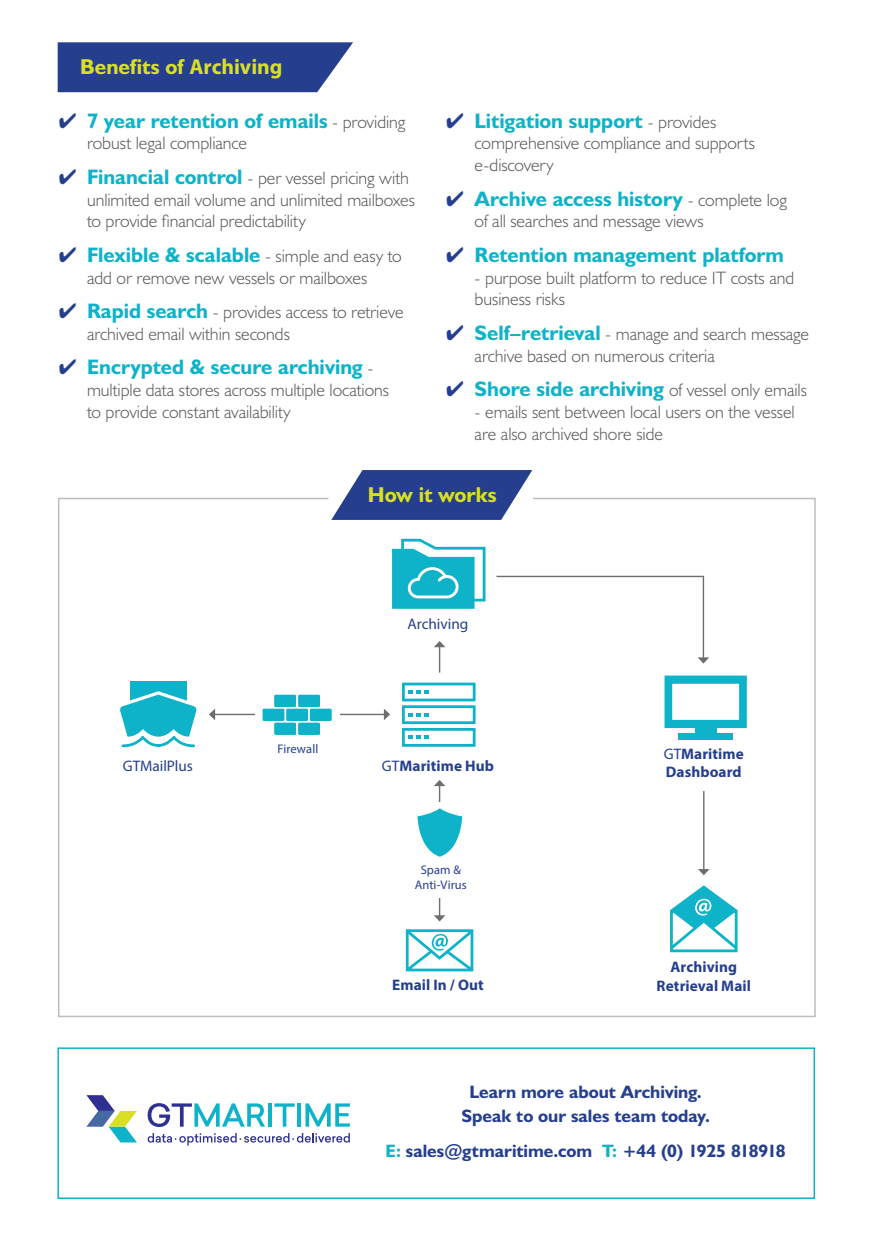
<style>
.page{position:relative;width:874px;height:1244px;background:#fff}
.page>*{position:absolute;margin:0;border:0;box-sizing:border-box;transform-origin:0 0}
.t1{font:700 21.6px "Humanist 521 BT";color:#d9e024}
.t2{font:700 21px "Humanist 521 BT";color:#0eb3c9}
.t3{font:300 18px/21.8px "Humanist 521 BT";letter-spacing:-.005em;color:#57585a}
.t4{font:700 18px/24px "Humanist 521 BT";color:#253f8e;text-align:center}
.t5{font:700 15.3px/18.8px "Myriad Pro";letter-spacing:.005em;color:#253f8e}
.t6{font:15.3px "Myriad Pro";letter-spacing:-.005em;color:#253f8e}
.t7{font:12.45px/14.9px "Myriad Pro";letter-spacing:.005em;color:#253f8e;text-align:center}
.s1{font-family:"Myriad Pro"}
.s2{color:#253f8e}
.s3{font-weight:300;font-size:18px;color:#57585a}
.s4{font-weight:700;font-size:21px;color:#0eb3c9}
.s5{font-weight:400}
.s6{color:#0eb3c9}
</style>
<div class="page">
<svg style="left:58px;top:497px;width:758px;height:520px"></svg>
<svg style="left:392px;top:537px;width:95px;height:71px"></svg>
<div style="left:402px;top:682px;width:73px;height:19px;border:3px solid #0eb3c9"></div>
<svg style="left:408px;top:690px;width:21px;height:4px"></svg>
<div style="left:402px;top:705px;width:73px;height:19px;border:3px solid #0eb3c9"></div>
<svg style="left:408px;top:712px;width:21px;height:4px"></svg>
<div style="left:402px;top:728px;width:73px;height:18px;border:3px solid #0eb3c9"></div>
<svg style="left:408px;top:735px;width:21px;height:4px"></svg>
<div style="left:130px;top:681px;width:56px;height:24px;background:#0eb3c9"></div>
<svg style="left:120px;top:691px;width:76px;height:57px"></svg>
<div style="left:664px;top:675px;width:82px;height:53px;background:#0eb3c9;border:3px solid #0eb3c9"></div>
<div style="left:695px;top:726px;width:21px;height:7px;background:#0eb3c9"></div>
<div style="left:678px;top:733px;width:55px;height:7px;background:#0eb3c9"></div>
<div style="left:670px;top:681px;width:71px;height:41px;background:#fff;border:2px solid #0eb3c9"></div>
<svg style="left:495px;top:575px;width:214px;height:88px"></svg>
<hr style="left:703px;top:791px;width:1px;height:78px;background:#6c6d70">
<svg style="left:698px;top:869px;width:11px;height:6px"></svg>
<svg style="left:434px;top:641px;width:11px;height:31px"></svg>
<hr style="left:214px;top:713px;width:170px;height:2px;background:#6c6d70">
<svg style="left:209px;top:708px;width:6px;height:12px"></svg>
<svg style="left:384px;top:708px;width:6px;height:12px"></svg>
<svg style="left:403px;top:915px;width:73px;height:58px"></svg>
<svg style="left:667px;top:885px;width:73px;height:67px"></svg>
<svg style="left:331px;top:470px;width:201px;height:50px"></svg>
<div style="left:255px;top:687px;width:84px;height:52px;background:#fff"></div>
<div style="left:286px;top:708px;width:22px;height:13px;background:#0eb3c9"></div>
<div style="left:310px;top:708px;width:22px;height:13px;background:#0eb3c9"></div>
<div style="left:262px;top:708px;width:22px;height:13px;background:#0eb3c9"></div>
<div style="left:298px;top:722px;width:22px;height:13px;background:#0eb3c9"></div>
<div style="left:274px;top:722px;width:22px;height:13px;background:#0eb3c9"></div>
<div style="left:298px;top:694px;width:22px;height:13px;background:#0eb3c9"></div>
<div style="left:274px;top:694px;width:22px;height:13px;background:#0eb3c9"></div>
<svg style="left:417px;top:808px;width:45px;height:48px"></svg>
<svg style="left:58px;top:42px;width:295px;height:50px"></svg>
<div style="left:57px;top:1047px;width:758px;height:151px;background:#fff;border:2px solid #0eb3c9"></div>
<svg style="left:148px;top:1103px;width:117px;height:23px"></svg>
<hr style="left:268px;top:1103px;width:4px;height:23px;background:#0eb3c9">
<svg style="left:274px;top:1103px;width:20px;height:23px"></svg>
<hr style="left:297px;top:1103px;width:4px;height:23px;background:#0eb3c9">
<svg style="left:305px;top:1103px;width:45px;height:23px"></svg>
<svg style="left:86px;top:1095px;width:51px;height:47px"></svg>
<svg style="left:148px;top:1133px;width:202px;height:12px"></svg>
<p class="t1" style="left:80px;top:53px;width:204px">Benefits of <span class="s1">Archiving</span></p>
<p class="t2" style="left:59px;top:107px;width:348px"><span class="s2">✔</span> 7 year retention of emails <span class="s3">- providing</span></p>
<p class="t3" style="left:87px;top:132px;width:162px">robust legal compliance</p>
<p class="t3" style="left:87px;top:166px;width:329px;text-indent:-28px"><span class="s2">✔</span> <span class="s4">Financial control</span> - per vessel pricing with unlimited email volume and unlimited mailboxes to provide financial predictability</p>
<p class="t2" style="left:59px;top:242px;width:344px"><span class="s2">✔</span> Flexible &amp; scalable <span class="s3">- simple and easy to</span></p>
<p class="t3" style="left:87px;top:266px;width:282px">add or remove new vessels or mailboxes</p>
<p class="t3" style="left:87px;top:301px;width:318px;text-indent:-28px"><span class="s2">✔</span> <span class="s4">Rapid search</span> - provides access to retrieve archived email within seconds</p>
<p class="t2" style="left:59px;top:354px;width:316px"><span class="s2">✔</span> Encrypted &amp; secure archiving <span class="s3">-</span></p>
<p class="t3" style="left:87px;top:379px;width:303px">multiple data stores across multiple locations to provide constant availability</p>
<p class="t2" style="left:446px;top:107px;width:271px"><span class="s2">✔</span> Litigation support <span class="s3">- provides</span></p>
<p class="t3" style="left:474px;top:132px;width:282px">comprehensive compliance and supports e-discovery</p>
<p class="t2" style="left:446px;top:185px;width:342px"><span class="s2">✔</span> Archive access history <span class="s3">- complete log</span></p>
<p class="t3" style="left:474px;top:210px;width:230px">of all searches and message views</p>
<p class="t2" style="left:446px;top:242px;width:339px"><span class="s2">✔</span> Retention management platform</p>
<p class="t3" style="left:474px;top:266px;width:321px">- purpose built platform to reduce IT costs and business risks</p>
<p class="t3" style="left:474px;top:322px;width:336px;text-indent:-28px"><span class="s2">✔</span> <span class="s4">Self–retrieval</span> - manage and search message archive based on numerous criteria</p>
<p class="t2" style="left:446px;top:376px;width:362px"><span class="s2">✔</span> Shore side archiving <span class="s3">of vessel only emails</span></p>
<p class="t3" style="left:474px;top:400px;width:321px">- emails sent between local users on the vessel are also archived shore side</p>
<p class="t1" style="left:368px;top:481px;width:131px">How it works</p>
<p class="t6" style="left:123px;top:756px;width:72px">GTMailPlus</p>
<p class="t7" style="left:277px;top:741px;width:42px">Firewall</p>
<p class="t6" style="left:407px;top:614px;width:62px">Archiving</p>
<p class="t5" style="left:382px;top:755px;width:114px"><span class="s5">GT</span>Maritime Hub</p>
<p class="t7" style="left:415px;top:862px;width:53px">Spam &amp;<br>Anti-Virus</p>
<p class="t5" style="left:392px;top:975px;width:93px">Email In / Out</p>
<p class="t5" style="left:663px;top:743px;width:82px"><span class="s5">GT</span>Maritime<br>Dashboard</p>
<p class="t5" style="left:656px;top:956px;width:96px;text-align:center">Archiving<br>Retrieval Mail</p>
<p class="t4" style="left:461px;top:1079px;width:250px">Learn more about Archiving.<br>Speak to our sales team today.</p>
<p class="t4" style="left:385px;top:1138px;width:401px"><span class="s6">E:</span> sales@gtmaritime.com <span class="s6">T:</span> +44 (0) 1925 818918</p>
</div>
